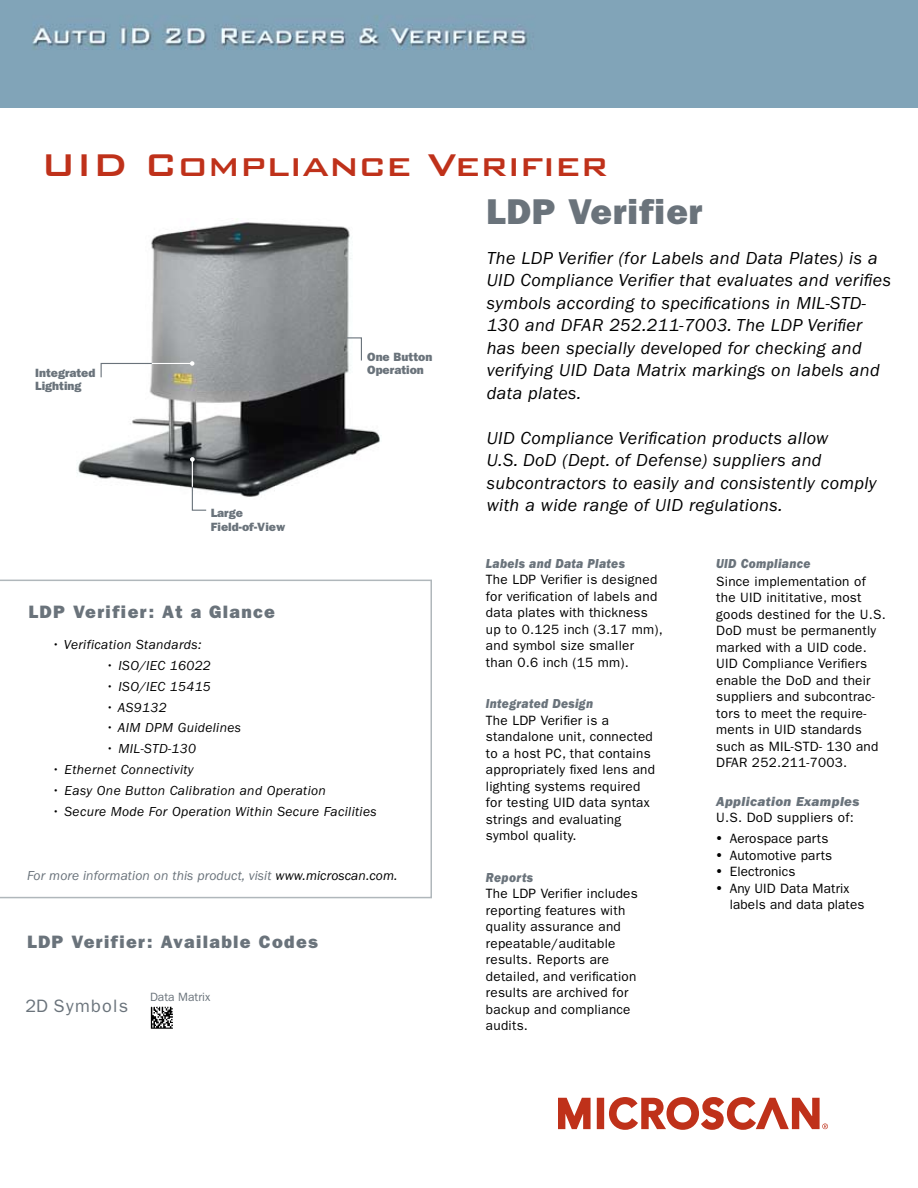
<style>
.page{position:relative;width:918px;height:1188px;background:#fff}
.page>*{position:absolute;margin:0;border:0;box-sizing:border-box;transform-origin:0 0}
.t1{font:500 42px "Bank Gothic BT";color:#bf311a}
.t2{font:36px "ITC Franklin Gothic Std Hvy";letter-spacing:.025em;color:#6a737b}
.t3{font:italic 18px/22.5px "ITC Franklin Gothic Std";letter-spacing:.02em;color:#000}
.t4{font:18px "ITC Franklin Gothic Std Hvy";letter-spacing:.075em;color:#6a737b}
.t5{font:18px "ITC Franklin Gothic Std";letter-spacing:.075em;color:#6a737b}
.t6{font:13.5px/16.5px "ITC Franklin Gothic Std";letter-spacing:.02em;color:#000}
.t7{font:italic 13.5px "ITC Franklin Gothic Std";letter-spacing:.025em;color:#000}
.t8{font:13.5px "ITC Franklin Gothic Std Hvy It";letter-spacing:.025em;color:#6a737b;scale:.9 1}
.t9{font:italic 13.5px "ITC Franklin Gothic Std";letter-spacing:.005em;color:#6a737b}
.t10{font:13.5px "ITC Franklin Gothic Std Hvy It";letter-spacing:.025em;color:#6a737b}
.t11{font:12px/13.5px "ITC Franklin Gothic Std Hvy";color:#6a737b}
.t12{font:12px "ITC Franklin Gothic Std";color:#6a737b}
.s1{color:#000}
</style>
<div class="page">
<img style="left:77px;top:219px;width:303px;height:278px">
<svg style="left:0;top:580px;width:432px;height:318px"></svg>
<svg style="left:346px;top:337px;width:17px;height:25px"></svg>
<svg style="left:100px;top:362px;width:75px;height:16px"></svg>
<hr style="left:152px;top:363px;width:40px;height:1px;background:#fff">
<svg style="left:190px;top:361px;width:4px;height:5px"></svg>
<svg style="left:190px;top:457px;width:17px;height:54px"></svg>
<div style="left:0;top:0;width:918px;height:108px;background:#81a4b8"></div>
<svg style="left:558px;top:1097px;width:33px;height:33px"></svg>
<div style="left:597px;top:1098px;width:7px;height:31px;border:4px solid #bf311a"></div>
<svg style="left:609px;top:1097px;width:219px;height:33px"></svg>
<img style="left:150px;top:1007px;width:23px;height:22px">
<h1 class="t1" style="left:41px;top:142px;width:569px">UID Compliance Verifier</h1>
<p class="t11" style="left:35px;top:366px;width:62px">Integrated<br>Lighting</p>
<p class="t11" style="left:211px;top:506px;width:76px">Large<br>Field-of-View</p>
<h3 class="t4" style="left:29px;top:601px;width:248px">LDP Verifier: At a Glance</h3>
<p class="t11" style="left:367px;top:350px;width:67px">One Button<br>Operation</p>
<p class="t7" style="left:51px;top:637px;width:152px">• Verification Standards:</p>
<p class="t7" style="left:105px;top:658px;width:107px">• ISO/IEC 16022</p>
<p class="t7" style="left:105px;top:679px;width:107px">• ISO/IEC 15415</p>
<p class="t7" style="left:105px;top:700px;width:63px">• AS9132</p>
<p class="t7" style="left:105px;top:720px;width:138px">• AIM DPM Guidelines</p>
<p class="t7" style="left:105px;top:741px;width:92px">• MIL-STD-130</p>
<p class="t7" style="left:51px;top:762px;width:144px">• Ethernet Connectivity</p>
<p class="t7" style="left:51px;top:783px;width:277px">• Easy One Button Calibration and Operation</p>
<p class="t7" style="left:51px;top:804px;width:327px">• Secure Mode For Operation Within Secure Facilities</p>
<p class="t9" style="left:27px;top:868px;width:372px">For more information on this product, visit <span class="s1">www.microscan.com.</span></p>
<h3 class="t4" style="left:27px;top:932px;width:292px">LDP Verifier: Available Codes</h3>
<h3 class="t5" style="left:26px;top:995px;width:104px">2D Symbols</h3>
<p class="t12" style="left:150px;top:990px;width:62px">Data Matrix</p>
<h2 class="t2" style="left:486px;top:191px;width:218px">LDP Verifier</h2>
<p class="t3" style="left:487px;top:247px;width:406px">The LDP Verifier (for Labels and Data Plates) is a UID Compliance Verifier that evaluates and verifies symbols according to specifications in MIL-STD-130 and DFAR 252.211-7003. The LDP Verifier has been specially developed for checking and verifying UID Data Matrix markings on labels and data plates.</p>
<h3 class="t3" style="left:487px;top:427px;width:391px">UID Compliance Verification products allow<br>U.S. DoD (Dept. of Defense) suppliers and subcontractors to easily and consistently comply with a wide range of UID regulations.</h3>
<p class="t8" style="left:486px;top:555px;width:156px">Labels and Data Plates</p>
<p class="t6" style="left:486px;top:571px;width:178px">The LDP Verifier is designed for verification of labels and data plates with thickness up to 0.125 inch (3.17 mm), and symbol size smaller than 0.6 inch (15 mm).</p>
<p class="t8" style="left:486px;top:696px;width:121px">Integrated Design</p>
<p class="t6" style="left:486px;top:712px;width:171px">The LDP Verifier is a standalone unit, connected to a host PC, that contains appropriately fixed lens and lighting systems required for testing UID data syntax strings and evaluating symbol quality.</p>
<p class="t8" style="left:486px;top:870px;width:54px">Reports</p>
<p class="t6" style="left:486px;top:886px;width:154px">The LDP Verifier includes reporting features with quality assurance and repeatable/auditable results. Reports are detailed, and verification results are archived for backup and compliance audits.</p>
<p class="t8" style="left:716px;top:555px;width:106px">UID Compliance</p>
<p class="t6" style="left:716px;top:573px;width:171px">Since implementation of the UID inititative, most goods destined for the U.S.<br>DoD must be permanently marked with a UID code.<br>UID Compliance Verifiers enable the DoD and their suppliers and subcontrac&shy;tors to meet the require&shy;ments in UID standards such as MIL-STD- 130 and<br>DFAR 252.211-7003.</p>
<p class="t10" style="left:716px;top:794px;width:145px">Application Examples</p>
<p class="t6" style="left:730px;top:808px;width:126px;line-height:20.9px;text-indent:-14px">U.S. DoD suppliers of:<br>Aerospace parts</p>
<p class="t6" style="left:730px;top:847px;width:136px">Automotive parts<br>Electronics<br>Any UID Data Matrix labels and data plates</p>
</div>
